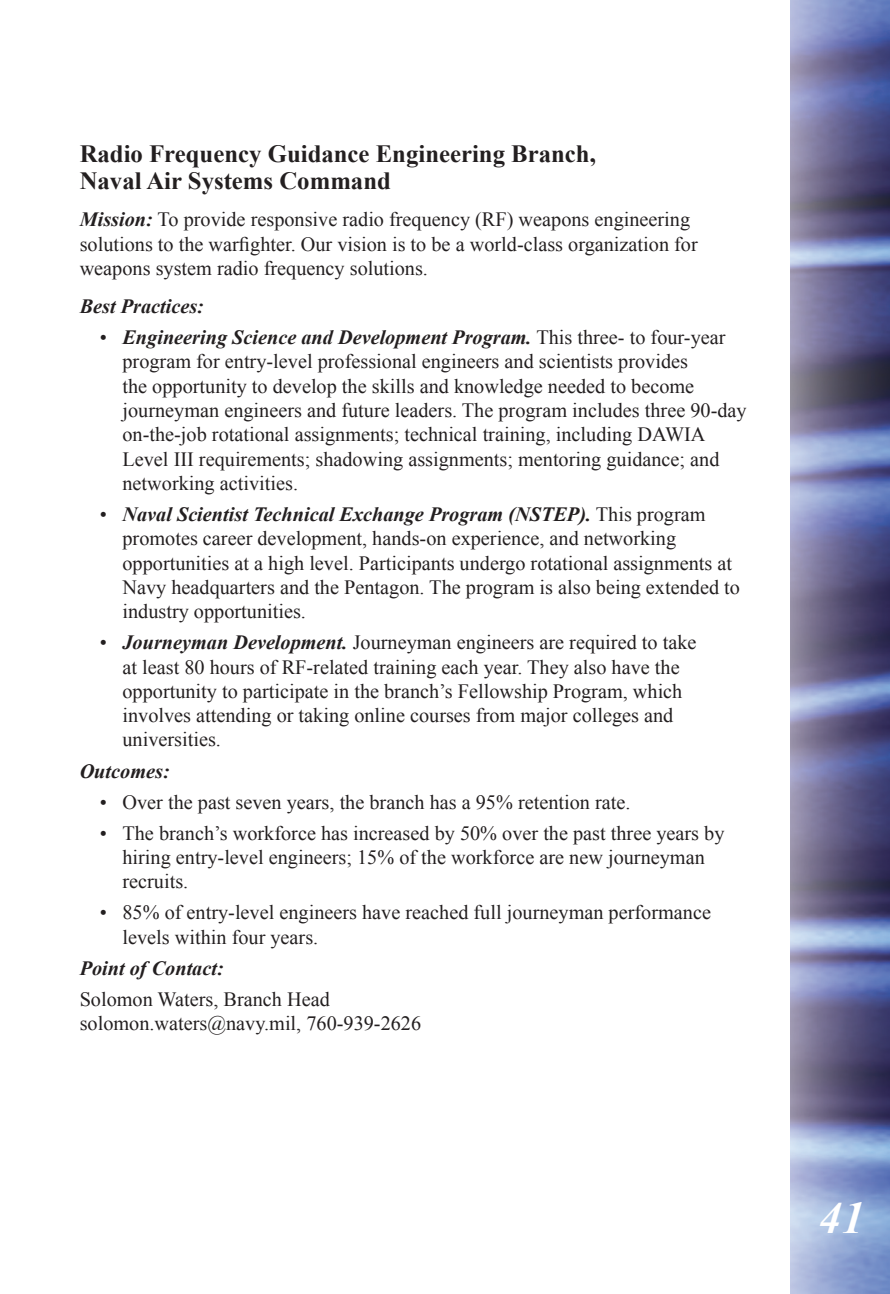
<style>
.page{position:relative;width:890px;height:1294px;background:#fff}
.page>*{position:absolute;margin:0;border:0;box-sizing:border-box;transform-origin:0 0}
.t1{font:italic 700 45px "Times New Roman";color:#fff}
.t2{font:700 24.75px/27px "Times New Roman";color:#231f20}
.t3{font:20.25px/24.3px "Times New Roman";color:#231f20}
.t4{font:italic 700 20.25px "Times New Roman";color:#231f20}
.s1{font-weight:700;font-style:italic}
</style>
<div class="page">
<img style="left:790px;top:0;width:99px;height:1293px">
<p class="t2" style="left:80px;top:139px;width:517px">Radio Frequency Guidance Engineering Branch,<br>Naval Air Systems Command</p>
<p class="t3" style="left:80px;top:207px;width:619px"><span class="s1">Mission:</span> To provide responsive radio frequency (RF) weapons engineering solutions to the warfighter. Our vision is to be a world-class organization for weapons system radio frequency solutions.</p>
<p class="t4" style="left:80px;top:292px;width:126px">Best Practices:</p>
<p class="t3" style="left:122px;top:325px;width:625px;text-indent:-22px">• <span class="s1">Engineering Science and Development Program.</span> This three- to four-year program for entry-level professional engineers and scientists provides<br>the opportunity to develop the skills and knowledge needed to become journeyman engineers and future leaders. The program includes three 90-day on-the-job rotational assignments; technical training, including DAWIA Level III requirements; shadowing assignments; mentoring guidance; and networking activities.</p>
<p class="t3" style="left:122px;top:501px;width:619px;text-indent:-22px">• <span class="s1">Naval Scientist Technical Exchange Program (NSTEP).</span> This program promotes career development, hands-on experience, and networking opportunities at a high level. Participants undergo rotational assignments at Navy headquarters and the Pentagon. The program is also being extended to industry opportunities.</p>
<p class="t3" style="left:122px;top:630px;width:575px;text-indent:-22px">• <span class="s1">Journeyman Development.</span> Journeyman engineers are required to take at least 80 hours of RF-related training each year. They also have the opportunity to participate in the branch’s Fellowship Program, which involves attending or taking online courses from major colleges and universities.</p>
<p class="t4" style="left:80px;top:756px;width:91px">Outcomes:</p>
<p class="t3" style="left:100px;top:789px;width:532px">• Over the past seven years, the branch has a 95% retention rate.</p>
<p class="t3" style="left:122px;top:820px;width:603px;text-indent:-22px">• The branch’s workforce has increased by 50% over the past three years by hiring entry-level engineers; 15% of the workforce are new journeyman recruits.</p>
<p class="t3" style="left:122px;top:900px;width:590px;text-indent:-22px">• 85% of entry-level engineers have reached full journeyman performance levels within four years.</p>
<p class="t4" style="left:80px;top:953px;width:146px">Point of Contact:</p>
<p class="t3" style="left:80px;top:986px;width:343px">Solomon Waters, Branch Head solomon.waters@navy.mil, 760-939-2626</p>
<h1 class="t1" style="left:819px;top:1186px;width:46px">41</h1>
</div>
